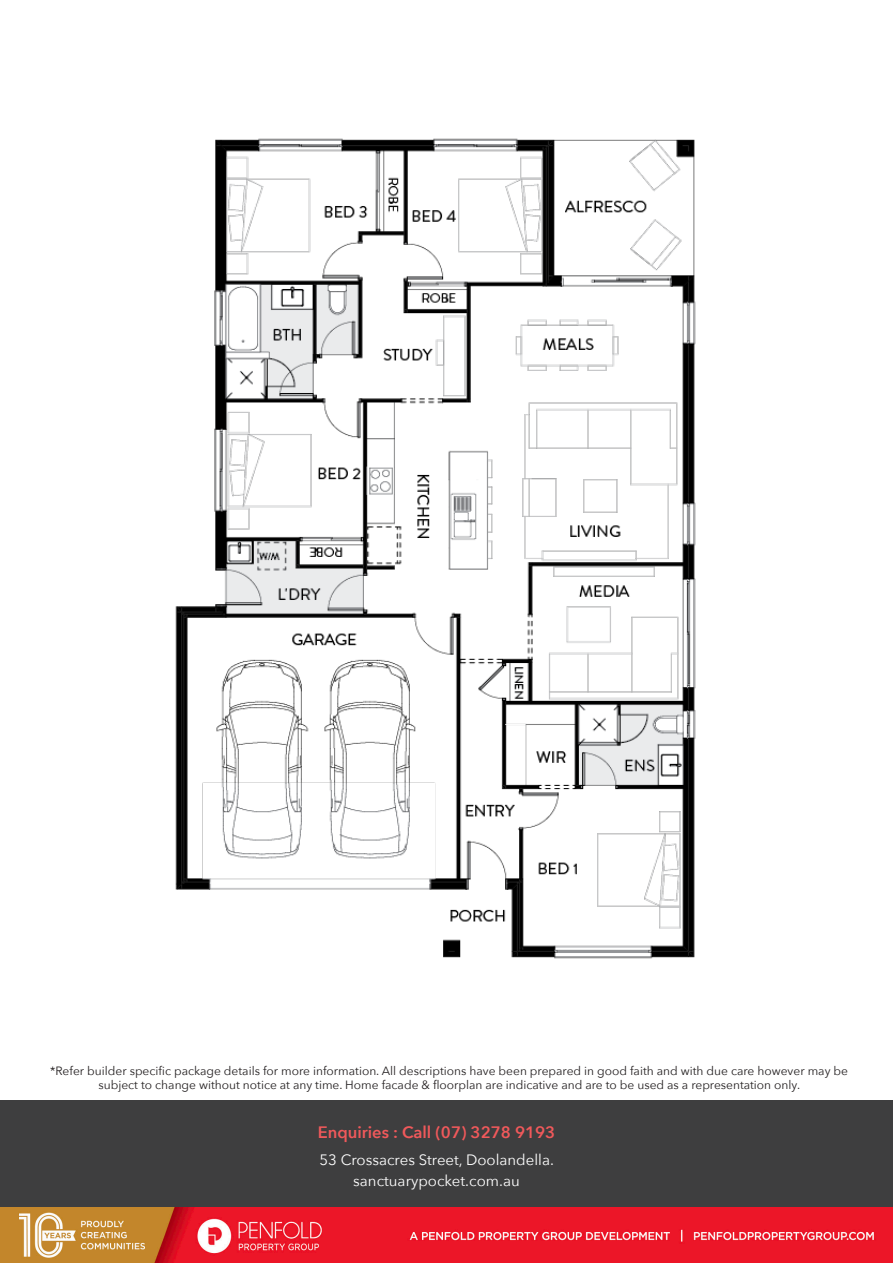
<style>
.page{position:relative;width:893px;height:1263px;background:#fff}
.page>*{position:absolute;margin:0;border:0;box-sizing:border-box;transform-origin:0 0}
.t1{font:600 16.5px "Avenir Next";color:#f0595b}
.t2{font:15px "Avenir Next";color:#fff}
.t3{font:12px/14.4px "Avenir Next";color:#231f20;text-align:center}
</style>
<div class="page">
<div style="left:0;top:1101px;width:893px;height:108px;background:#3e3e3f"></div>
<img style="left:0;top:1208px;width:893px;height:55px">
<img style="left:175px;top:138px;width:521px;height:821px">
<p class="t3" style="left:50px;top:1063px;width:799px">*Refer builder specific package details for more information. All descriptions have been prepared in good faith and with due care however may be subject to change without notice at any time. Home facade &amp; floorplan are indicative and are to be used as a representation only.</p>
<p class="t1" style="left:318px;top:1118px;width:239px">Enquiries : Call (07) 3278 9193</p>
<p class="t2" style="left:320px;top:1147px;width:236px">53 Crossacres Street, Doolandella.</p>
<p class="t2" style="left:353px;top:1168px;width:168px">sanctuarypocket.com.au</p>
</div>
